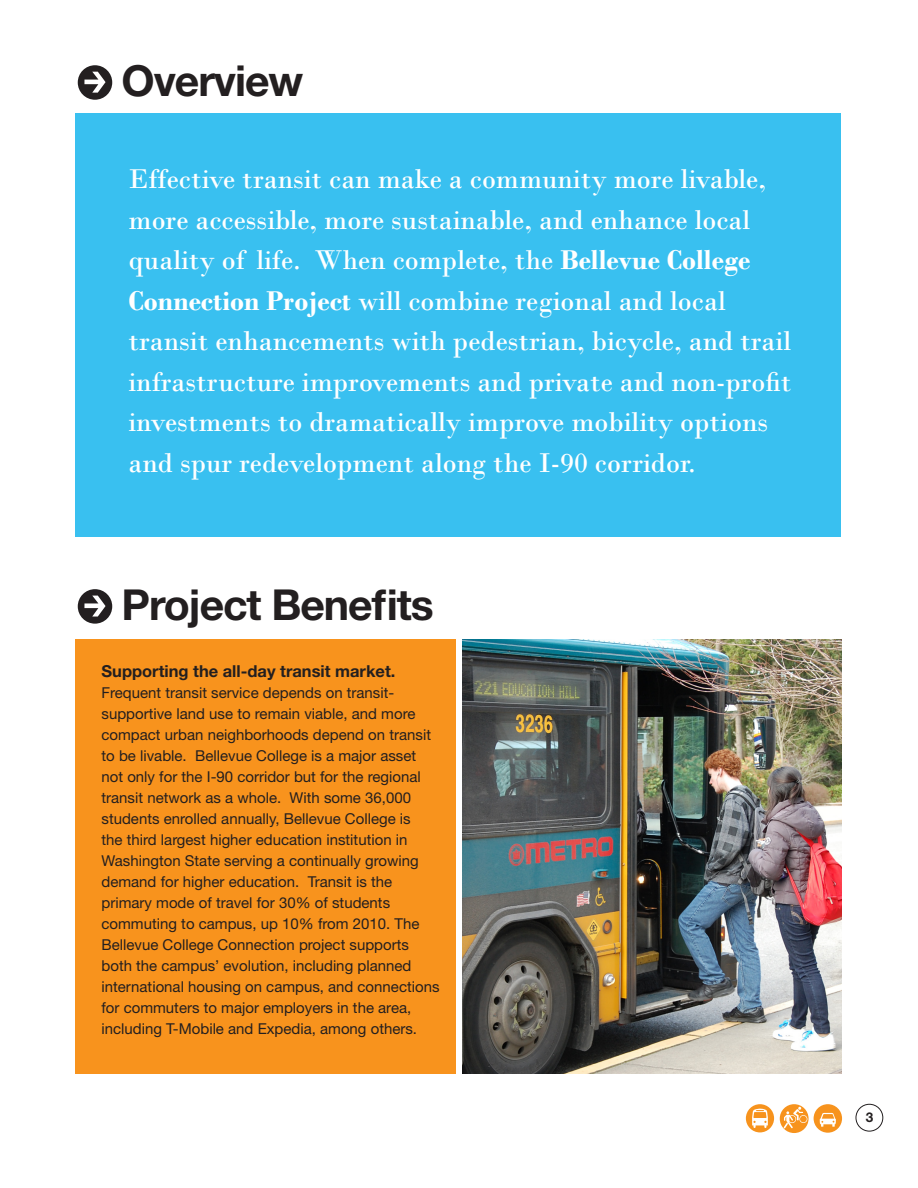
<style>
.page{position:relative;width:918px;height:1188px;background:#fff}
.page>*{position:absolute;margin:0;border:0;box-sizing:border-box;transform-origin:0 0}
.t1{font:700 42.75px "Helvetica Neue";letter-spacing:-.025em;color:#231f20}
.t2{font:28.5px/40.5px "Bodoni";color:#fff}
.t3{font:700 16.5px "Helvetica Neue";color:#231f20}
.t4{font:15px/21px "Helvetica Neue";color:#231f20}
.t5{font:700 13.5px "Helvetica Neue";color:#231f20}
.s1{font-weight:700}
</style>
<div class="page">
<svg style="left:746px;top:1104px;width:28px;height:28px"></svg>
<svg style="left:780px;top:1104px;width:62px;height:29px"></svg>
<div style="left:856px;top:1104px;width:27px;height:28px;border:1px solid #231f20;border-radius:50%"></div>
<div style="left:76px;top:113px;width:765px;height:423px;background:#39c0f0"></div>
<div style="left:78px;top:65px;width:34px;height:35px;background:#231f20;border-radius:50%"></div>
<svg style="left:84px;top:72px;width:22px;height:21px"></svg>
<div style="left:76px;top:639px;width:380px;height:435px;background:#f8931d"></div>
<div style="left:78px;top:589px;width:34px;height:35px;background:#231f20;border-radius:50%"></div>
<svg style="left:84px;top:596px;width:22px;height:21px"></svg>
<img style="left:462px;top:639px;width:380px;height:435px">
<p class="t1" style="left:122px;top:55px;width:183px">Overview</p>
<p class="t2" style="left:129px;top:159px;width:665px">Effective transit can make a community more livable, more accessible, more sustainable, and enhance local quality of life. When complete, the <span class="s1">Bellevue College Connection Project</span> will combine regional and local transit enhancements with pedestrian, bicycle, and trail infrastructure improvements and private and non-profit investments to dramatically improve mobility options and spur redevelopment along the I-90 corridor.</p>
<p class="t1" style="left:122px;top:578px;width:314px">Project Benefits</p>
<p class="t3" style="left:102px;top:661px;width:295px">Supporting the all-day transit market.</p>
<p class="t4" style="left:102px;top:682px;width:340px">Frequent transit service depends on transit&shy;supportive land use to remain viable, and more compact urban neighborhoods depend on transit to be livable. Bellevue College is a major asset not only for the I-90 corridor but for the regional transit network as a whole. With some 36,000 students enrolled annually, Bellevue College is<br>the third largest higher education institution in Washington State serving a continually growing demand for higher education. Transit is the primary mode of travel for 30% of students commuting to campus, up 10% from 2010. The Bellevue College Connection project supports both the campus’ evolution, including planned international housing on campus, and connections for commuters to major employers in the area, including T-Mobile and Expedia, among others.</p>
<p class="t5" style="left:866px;top:1109px;width:9px">3</p>
</div>
